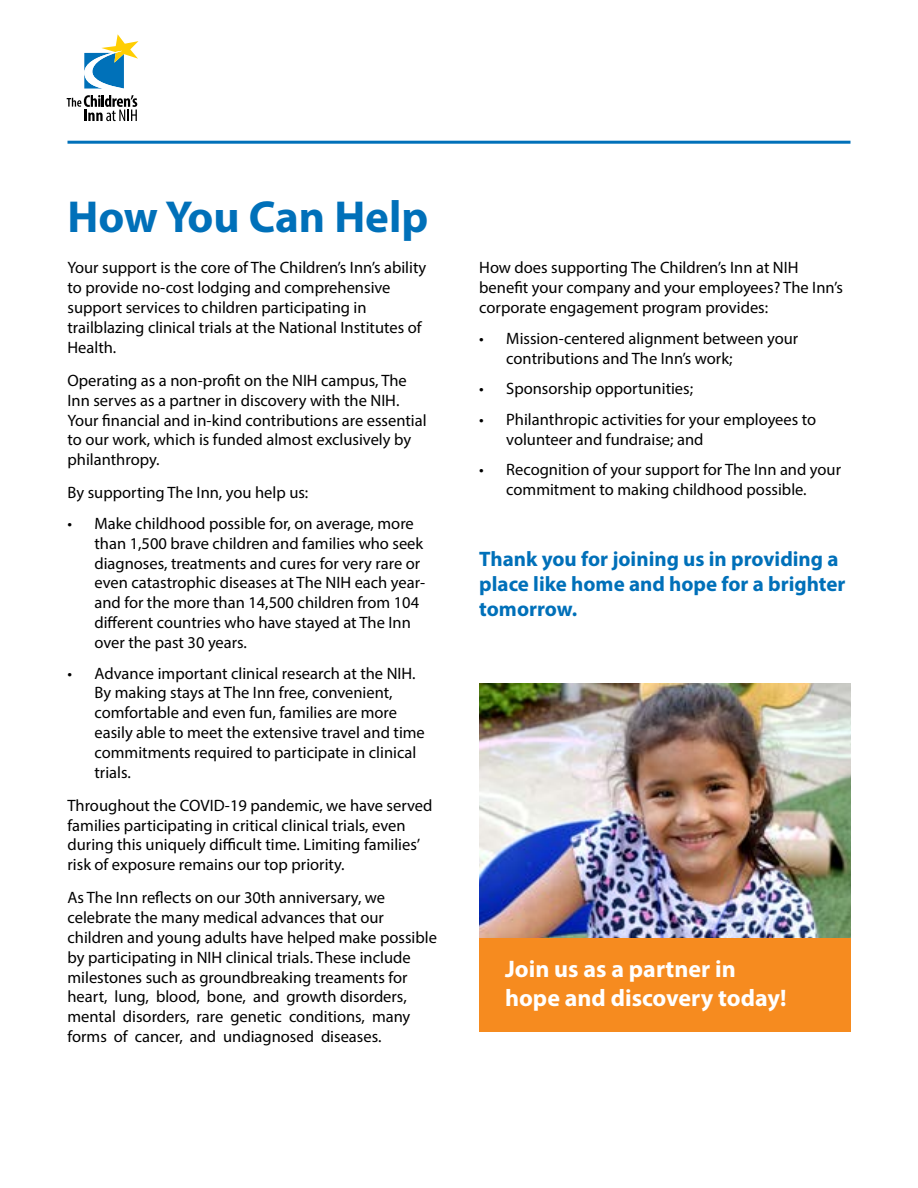
<style>
.page{position:relative;width:918px;height:1188px;background:#fff}
.page>*{position:absolute;margin:0;border:0;box-sizing:border-box;transform-origin:0 0}
.t1{font:700 45px "Myriad Pro";letter-spacing:-.005em;color:#0070b9}
.t2{font:700 24px/28.8px "Myriad Pro";color:#fff}
.t3{font:700 21px/25.2px "Myriad Pro";color:#0070b9}
.t4{font:16.5px/19.8px "Myriad Pro";color:#000}
</style>
<div class="page">
<div style="left:479px;top:937px;width:371px;height:95px;background:#f68b1f"></div>
<img style="left:479px;top:684px;width:371px;height:254px">
<svg style="left:67px;top:95px;width:70px;height:26px"></svg>
<svg style="left:84px;top:34px;width:55px;height:55px"></svg>
<hr style="left:68px;top:141px;width:782px;height:3px;background:#0070b9">
<h1 class="t1" style="left:68px;top:187px;width:362px">How You Can Help</h1>
<p class="t4" style="left:68px;top:258px;width:360px">Your support is the core of The Children’s Inn’s ability to provide no-cost lodging and comprehensive support services to children participating in trailblazing clinical trials at the National Institutes of Health.</p>
<p class="t4" style="left:68px;top:370px;width:361px">Operating as a non-profit on the NIH campus, The Inn serves as a partner in discovery with the NIH.<br>Your financial and in-kind contributions are essential to our work, which is funded almost exclusively by philanthropy.</p>
<p class="t4" style="left:68px;top:483px;width:242px">By supporting The Inn, you help us:</p>
<p class="t4" style="left:94px;top:513px;width:332px;text-indent:-27px">• Make childhood possible for, on average, more than 1,500 brave children and families who seek diagnoses, treatments and cures for very rare or even catastrophic diseases at The NIH each year&shy;and for the more than 14,500 children from 104 different countries who have stayed at The Inn over the past 30 years.</p>
<p class="t4" style="left:94px;top:663px;width:332px;text-indent:-27px">• Advance important clinical research at the NIH.<br>By making stays at The Inn free, convenient, comfortable and even fun, families are more easily able to meet the extensive travel and time commitments required to participate in clinical trials.</p>
<p class="t4" style="left:68px;top:795px;width:366px">Throughout the COVID-19 pandemic, we have served families participating in critical clinical trials, even during this uniquely difficult time. Limiting families’ risk of exposure remains our top priority.</p>
<p class="t4" style="left:68px;top:888px;width:371px">As The Inn reflects on our 30th anniversary, we celebrate the many medical advances that our children and young adults have helped make possible by participating in NIH clinical trials. These include milestones such as groundbreaking treaments for heart, lung, blood, bone, and growth disorders, mental disorders, rare genetic conditions, many forms of cancer, and undiagnosed diseases.</p>
<p class="t4" style="left:479px;top:258px;width:365px">How does supporting The Children’s Inn at NIH benefit your company and your employees? The Inn’s corporate engagement program provides:</p>
<p class="t4" style="left:506px;top:328px;width:294px;text-indent:-27px">• Mission-centered alignment between your contributions and The Inn’s work;</p>
<p class="t4" style="left:479px;top:378px;width:215px">• Sponsorship opportunities;</p>
<p class="t4" style="left:506px;top:409px;width:312px;text-indent:-27px">• Philanthropic activities for your employees to volunteer and fundraise; and</p>
<p class="t4" style="left:479px;top:459px;width:363px;text-align:center">• Recognition of your support for The Inn and your commitment to making childhood possible.</p>
<p class="t3" style="left:479px;top:545px;width:368px">Thank you for joining us in providing a place like home and hope for a brighter tomorrow.</p>
<h2 class="t2" style="left:505px;top:954px;width:283px">Join us as a partner in hope and discovery today!</h2>
</div>
